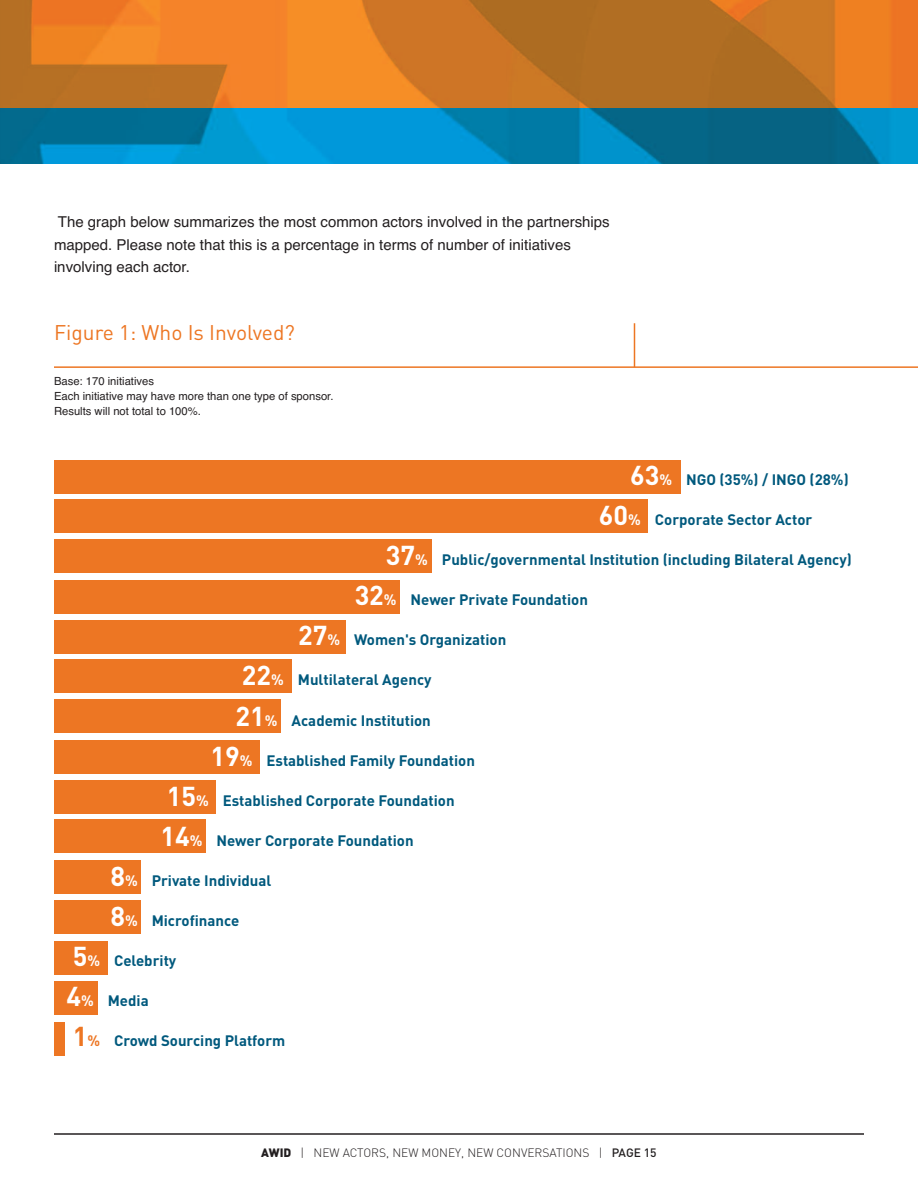
<style>
.page{position:relative;width:918px;height:1188px;background:#fff}
.page>*{position:absolute;margin:0;border:0;box-sizing:border-box;transform-origin:0 0}
.t1{font:21px "DIN Pro";color:#ed7623}
.t2{font:700 15px "DIN Pro";color:#00597d}
.t3{font:15px/22.5px "Helvetica";color:#231f20}
.t4{font:300 12px "DIN Pro";color:#231f20}
.t5{font:11.25px/15px "Helvetica";color:#231f20}
.s1{font-size:27px;color:#fff}
.s2{color:#fff}
.s3{font-size:27px;color:#ed7623}
.s4{color:#ed7623}
.s5{font-weight:900}
.s6{font-weight:500}
</style>
<div class="page">
<hr style="left:54px;top:1133px;width:810px;height:2px;background:#231f20">
<img style="left:1px;top:0;width:917px;height:109px">
<svg style="left:1px;top:109px;width:917px;height:55px;background:#0181b1"></svg>
<hr style="left:54px;top:366px;width:864px;height:2px;background:#ed7623">
<hr style="left:634px;top:323px;width:1px;height:44px;background:#ed7623">
<div style="left:54px;top:460px;width:626px;height:33px;background:#ed7623"></div>
<div style="left:54px;top:499px;width:594px;height:33px;background:#ed7623"></div>
<div style="left:54px;top:539px;width:378px;height:34px;background:#ed7623"></div>
<div style="left:54px;top:580px;width:346px;height:33px;background:#ed7623"></div>
<div style="left:54px;top:620px;width:292px;height:34px;background:#ed7623"></div>
<div style="left:54px;top:659px;width:238px;height:34px;background:#ed7623"></div>
<div style="left:54px;top:700px;width:227px;height:33px;background:#ed7623"></div>
<div style="left:54px;top:740px;width:205px;height:34px;background:#ed7623"></div>
<div style="left:54px;top:781px;width:162px;height:33px;background:#ed7623"></div>
<div style="left:54px;top:820px;width:151px;height:33px;background:#ed7623"></div>
<div style="left:54px;top:860px;width:86px;height:33px;background:#ed7623"></div>
<div style="left:54px;top:901px;width:86px;height:33px;background:#ed7623"></div>
<div style="left:54px;top:941px;width:54px;height:33px;background:#ed7623"></div>
<div style="left:54px;top:982px;width:43px;height:33px;background:#ed7623"></div>
<div style="left:54px;top:1022px;width:11px;height:33px;background:#ed7623"></div>
<p class="t3" style="left:54px;top:211px;width:557px">The graph below summarizes the most common actors involved in the partnerships mapped. Please note that this is a percentage in terms of number of initiatives involving each actor.</p>
<h1 class="t1" style="left:54px;top:325px;width:242px">Figure 1: who Is Involved?</h1>
<p class="t5" style="left:54px;top:373px;width:281px">Base: 170 initiatives<br>Each initiative may have more than one type of sponsor.<br>Results will not total to 100%.</p>
<p class="t2" style="left:630px;top:475px;width:220px"><span class="s1">63</span><span class="s2">%</span> NGO (35%) / INGO (28%)</p>
<p class="t2" style="left:599px;top:515px;width:215px"><span class="s1">60</span><span class="s2">%</span> Corporate Sector Actor</p>
<p class="t2" style="left:386px;top:555px;width:467px"><span class="s1">37</span><span class="s2">%</span> Public/governmental Institution (including Bilateral Agency)</p>
<p class="t2" style="left:355px;top:595px;width:235px"><span class="s1">32</span><span class="s2">%</span> Newer Private Foundation</p>
<p class="t2" style="left:298px;top:635px;width:210px"><span class="s1">27</span><span class="s2">%</span> Women's Organization</p>
<p class="t2" style="left:242px;top:675px;width:191px"><span class="s1">22</span><span class="s2">%</span> Multilateral Agency</p>
<p class="t2" style="left:236px;top:715px;width:197px"><span class="s1">21</span><span class="s2">%</span> Academic Institution</p>
<p class="t2" style="left:211px;top:755px;width:266px"><span class="s1">19</span><span class="s2">%</span> Established Family Foundation</p>
<p class="t2" style="left:167px;top:795px;width:289px"><span class="s1">15</span><span class="s2">%</span> Established Corporate Foundation</p>
<p class="t2" style="left:160px;top:835px;width:255px"><span class="s1">14</span><span class="s2">%</span> Newer Corporate Foundation</p>
<p class="t2" style="left:110px;top:875px;width:162px"><span class="s1">8</span><span class="s2">%</span> Private Individual</p>
<p class="t2" style="left:110px;top:915px;width:130px"><span class="s1">8</span><span class="s2">%</span> Microfinance</p>
<p class="t2" style="left:73px;top:955px;width:105px"><span class="s1">5</span><span class="s2">%</span> Celebrity</p>
<p class="t2" style="left:67px;top:995px;width:84px"><span class="s1">4</span><span class="s2">%</span> Media</p>
<p class="t2" style="left:73px;top:1035px;width:214px"><span class="s3">1</span><span class="s4">%</span> Crowd Sourcing Platform</p>
<p class="t4" style="left:261px;top:1148px;width:397px"><span class="s5">AWID</span> | NEW ACTORS, NEW MONEY, NEW CONVERSATIONS | <span class="s6">PAGE 15</span></p>
</div>
